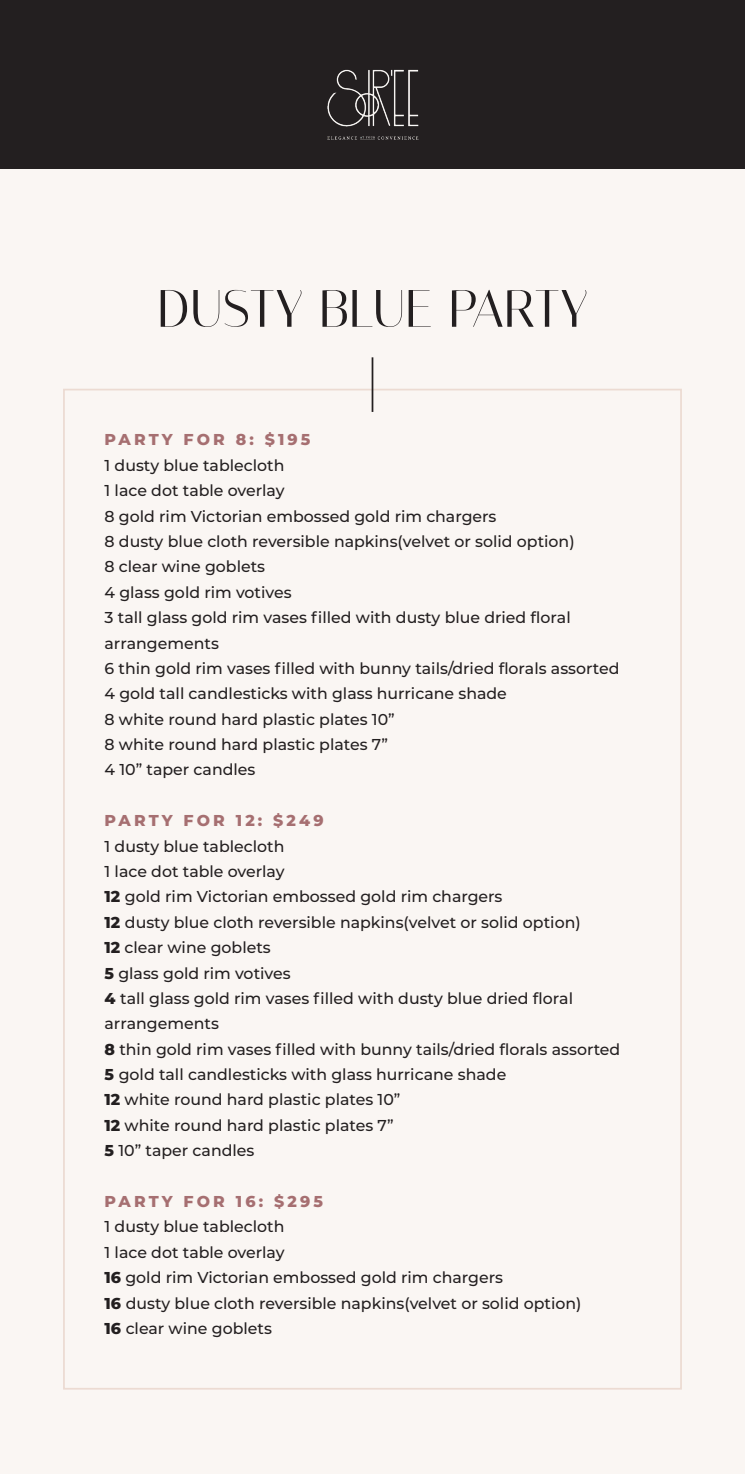
<style>
.page{position:relative;width:745px;height:1474px;background:#fff}
.page>*{position:absolute;margin:0;border:0;box-sizing:border-box;transform-origin:0 0}
.t1{font:52.5px "Italiana";letter-spacing:-.01em;color:#231f20}
.t2{font:500 15.75px/25.4px "Montserrat";color:#231f20}
.t3{font:800 15.75px "Montserrat";letter-spacing:.195em;color:#a66f71}
.s1{font-weight:800}
</style>
<div class="page">
<div style="left:0;top:0;width:744px;height:1473px;background:#faf6f3"></div>
<div style="left:0;top:0;width:744px;height:169px;background:#231f20"></div>
<img style="left:327px;top:69px;width:92px;height:71px">
<hr style="left:371px;top:357px;width:2px;height:55px;background:#231f20">
<p class="t1" style="left:157px;top:278px;width:432px">DUSTY BLUE PARTY</p>
<p class="t3" style="left:265px;top:428px;width:47px">$195</p>
<p class="t3" style="left:183px;top:428px;width:43px">FOR</p>
<p class="t3" style="left:236px;top:428px;width:20px">8:</p>
<p class="t3" style="left:104px;top:428px;width:70px">PARTY</p>
<p class="t2" style="left:104px;top:452px;width:181px">1 dusty blue tablecloth</p>
<p class="t2" style="left:104px;top:477px;width:181px">1 lace dot table overlay</p>
<p class="t2" style="left:104px;top:502px;width:393px">8 gold rim Victorian embossed gold rim chargers</p>
<p class="t2" style="left:104px;top:528px;width:471px">8 dusty blue cloth reversible napkins(velvet or solid option(</p>
<p class="t2" style="left:104px;top:553px;width:162px">8 clear wine goblets</p>
<p class="t2" style="left:104px;top:579px;width:188px">4 glass gold rim votives</p>
<p class="t2" style="left:104px;top:604px;width:467px">3 tall glass gold rim vases filled with dusty blue dried floral arrangements</p>
<p class="t2" style="left:104px;top:655px;width:516px">6 thin gold rim vases filled with bunny tails/dried florals assorted</p>
<p class="t2" style="left:104px;top:680px;width:403px">4 gold tall candlesticks with glass hurricane shade</p>
<p class="t2" style="left:104px;top:705px;width:291px">8 white round hard plastic plates 10“</p>
<p class="t2" style="left:104px;top:731px;width:285px">8 white round hard plastic plates 7“</p>
<p class="t2" style="left:104px;top:756px;width:152px">4 10” taper candles</p>
<p class="t3" style="left:273px;top:809px;width:52px">$249</p>
<p class="t3" style="left:183px;top:809px;width:43px">FOR</p>
<p class="t3" style="left:236px;top:809px;width:28px">12:</p>
<p class="t3" style="left:104px;top:809px;width:70px">PARTY</p>
<p class="t2" style="left:104px;top:832px;width:181px">1 dusty blue tablecloth</p>
<p class="t2" style="left:104px;top:858px;width:181px">1 lace dot table overlay</p>
<p class="t2" style="left:104px;top:883px;width:399px"><span class="s1">12</span> gold rim Victorian embossed gold rim chargers</p>
<p class="t2" style="left:104px;top:908px;width:477px"><span class="s1">12</span> dusty blue cloth reversible napkins(velvet or solid option(</p>
<p class="t2" style="left:104px;top:934px;width:168px"><span class="s1">12</span> clear wine goblets</p>
<p class="t2" style="left:104px;top:959px;width:187px"><span class="s1">5</span> glass gold rim votives</p>
<p class="t2" style="left:104px;top:985px;width:469px"><span class="s1">4</span> tall glass gold rim vases filled with dusty blue dried floral arrangements</p>
<p class="t2" style="left:104px;top:1035px;width:517px"><span class="s1">8</span> thin gold rim vases filled with bunny tails/dried florals assorted</p>
<p class="t2" style="left:104px;top:1061px;width:403px"><span class="s1">5</span> gold tall candlesticks with glass hurricane shade</p>
<p class="t2" style="left:104px;top:1086px;width:297px"><span class="s1">12</span> white round hard plastic plates 10“</p>
<p class="t2" style="left:104px;top:1111px;width:290px"><span class="s1">12</span> white round hard plastic plates 7“</p>
<p class="t2" style="left:104px;top:1137px;width:151px"><span class="s1">5</span> 10” taper candles</p>
<p class="t3" style="left:274px;top:1189px;width:50px">$295</p>
<p class="t3" style="left:183px;top:1189px;width:43px">FOR</p>
<p class="t3" style="left:236px;top:1189px;width:29px">16:</p>
<p class="t3" style="left:104px;top:1189px;width:70px">PARTY</p>
<p class="t2" style="left:104px;top:1213px;width:181px">1 dusty blue tablecloth</p>
<p class="t2" style="left:104px;top:1238px;width:181px">1 lace dot table overlay</p>
<p class="t2" style="left:104px;top:1264px;width:399px"><span class="s1">16</span> gold rim Victorian embossed gold rim chargers</p>
<p class="t2" style="left:104px;top:1289px;width:478px"><span class="s1">16</span> dusty blue cloth reversible napkins(velvet or solid option(</p>
<p class="t2" style="left:104px;top:1314px;width:169px"><span class="s1">16</span> clear wine goblets</p>
</div>
